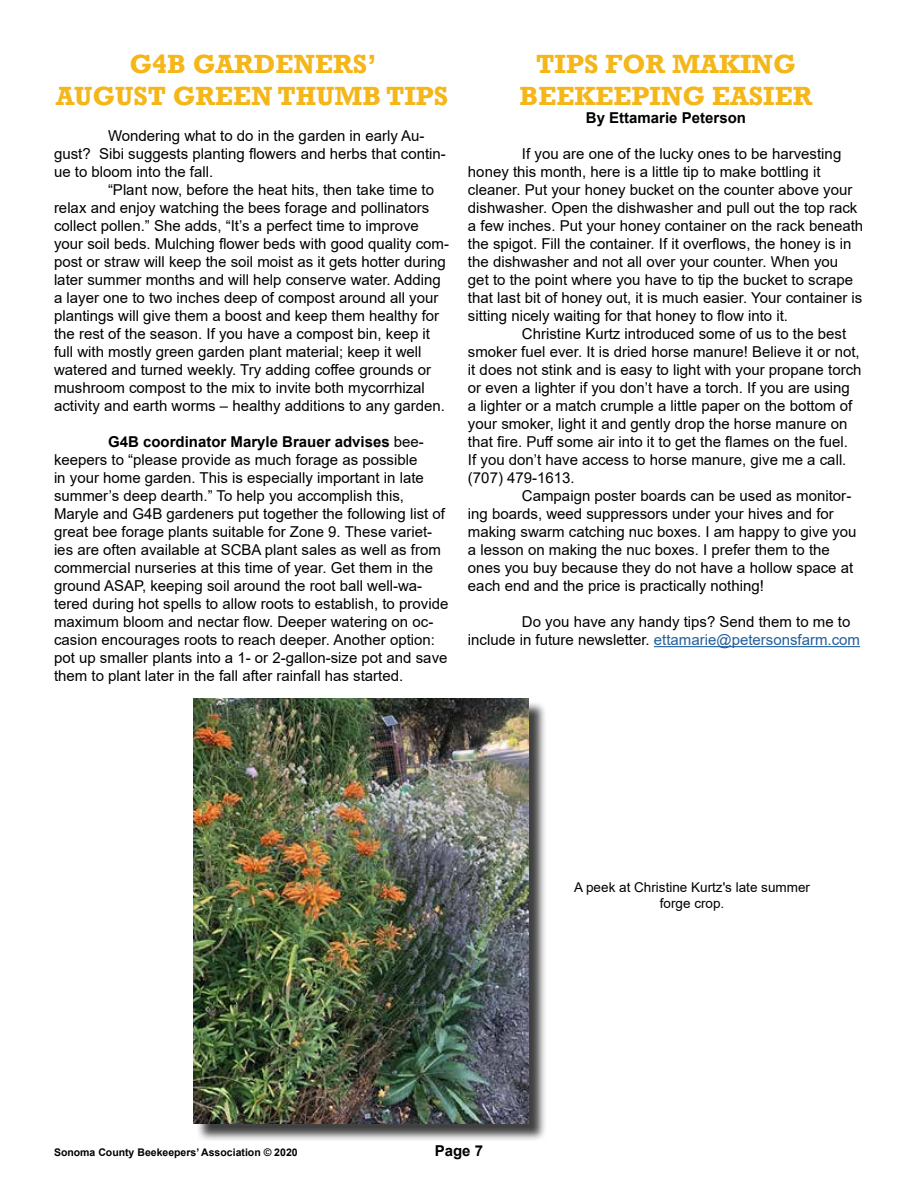
<style>
.page{position:relative;width:918px;height:1188px;background:#fff}
.page>*{position:absolute;margin:0;border:0;box-sizing:border-box;transform-origin:0 0}
.t1{font:700 27px/32.4px "Rockwell";color:#f4b619;text-align:center}
.t2{font:15px/18px "Arial";color:#000}
.t3{font:700 15px "Arial";color:#000}
.t4{font:13.5px/16.2px "Arial";color:#000;text-align:center}
.t5{font:700 10.5px "Arial";color:#000}
.s1{font-weight:700}
.s2{color:#215e9e}
</style>
<div class="page">
<hr style="left:654px;top:646px;width:206px;height:1px;background:#215e9e">
<div style="left:195px;top:701px;width:352px;height:441px;background:#000;opacity:.75"></div>
<img style="left:193px;top:698px;width:336px;height:426px">
<h1 class="t1" style="left:56px;top:47px;width:394px">G4B GARDENERS’<br>AUGUST GREEN THUMB TIPS</h1>
<p class="t2" style="left:54px;top:127px;width:393px;text-indent:54px">Wondering what to do in the garden in early Au&shy;gust? Sibi suggests planting flowers and herbs that contin&shy;ue to bloom into the fall.</p>
<p class="t2" style="left:54px;top:181px;width:397px;text-indent:54px">“Plant now, before the heat hits, then take time to relax and enjoy watching the bees forage and pollinators collect pollen.” She adds, “It’s a perfect time to improve your soil beds. Mulching flower beds with good quality com&shy;post or straw will keep the soil moist as it gets hotter during later summer months and will help conserve water. Adding a layer one to two inches deep of compost around all your plantings will give them a boost and keep them healthy for the rest of the season. If you have a compost bin, keep it full with mostly green garden plant material; keep it well watered and turned weekly. Try adding coffee grounds or mushroom compost to the mix to invite both mycorrhizal activity and earth worms – healthy additions to any garden.</p>
<p class="t2" style="left:54px;top:433px;width:396px;text-indent:54px"><span class="s1">G4B coordinator Maryle Brauer advises</span> bee&shy;keepers to “please provide as much forage as possible<br>in your home garden. This is especially important in late summer’s deep dearth.” To help you accomplish this, Maryle and G4B gardeners put together the following list of great bee forage plants suitable for Zone 9. These variet&shy;ies are often available at SCBA plant sales as well as from commercial nurseries at this time of year. Get them in the ground ASAP, keeping soil around the root ball well-wa&shy;tered during hot spells to allow roots to establish, to provide maximum bloom and nectar flow. Deeper watering on oc&shy;casion encourages roots to reach deeper. Another option: pot up smaller plants into a 1- or 2-gallon-size pot and save them to plant later in the fall after rainfall has started.</p>
<h1 class="t1" style="left:520px;top:47px;width:294px">TIPS FOR MAKING<br>BEEKEEPING EASIER</h1>
<p class="t3" style="left:586px;top:107px;width:162px">By Ettamarie Peterson</p>
<p class="t2" style="left:468px;top:145px;width:397px;text-indent:54px">If you are one of the lucky ones to be harvesting honey this month, here is a little tip to make bottling it cleaner. Put your honey bucket on the counter above your dishwasher. Open the dishwasher and pull out the top rack a few inches. Put your honey container on the rack beneath the spigot. Fill the container. If it overflows, the honey is in the dishwasher and not all over your counter. When you<br>get to the point where you have to tip the bucket to scrape that last bit of honey out, it is much easier. Your container is sitting nicely waiting for that honey to flow into it.</p>
<p class="t2" style="left:468px;top:325px;width:395px;text-indent:54px">Christine Kurtz introduced some of us to the best smoker fuel ever. It is dried horse manure! Believe it or not, it does not stink and is easy to light with your propane torch or even a lighter if you don’t have a torch. If you are using a lighter or a match crumple a little paper on the bottom of your smoker, light it and gently drop the horse manure on that fire. Puff some air into it to get the flames on the fuel.<br>If you don’t have access to horse manure, give me a call. (707) 479-1613.</p>
<p class="t2" style="left:468px;top:487px;width:390px;text-indent:54px">Campaign poster boards can be used as monitor&shy;ing boards, weed suppressors under your hives and for making swarm catching nuc boxes. I am happy to give you a lesson on making the nuc boxes. I prefer them to the ones you buy because they do not have a hollow space at each end and the price is practically nothing!</p>
<p class="t2" style="left:468px;top:613px;width:394px;text-indent:54px">Do you have any handy tips? Send them to me to include in future newsletter. <span class="s2">ettamarie@petersonsfarm.com</span></p>
<p class="t4" style="left:574px;top:879px;width:237px">A peek at Christine Kurtz's late summer forge crop.</p>
<p class="t5" style="left:54px;top:1145px;width:245px">Sonoma County Beekeepers’ Association © 2020</p>
<p class="t3" style="left:435px;top:1140px;width:50px">Page 7</p>
</div>
